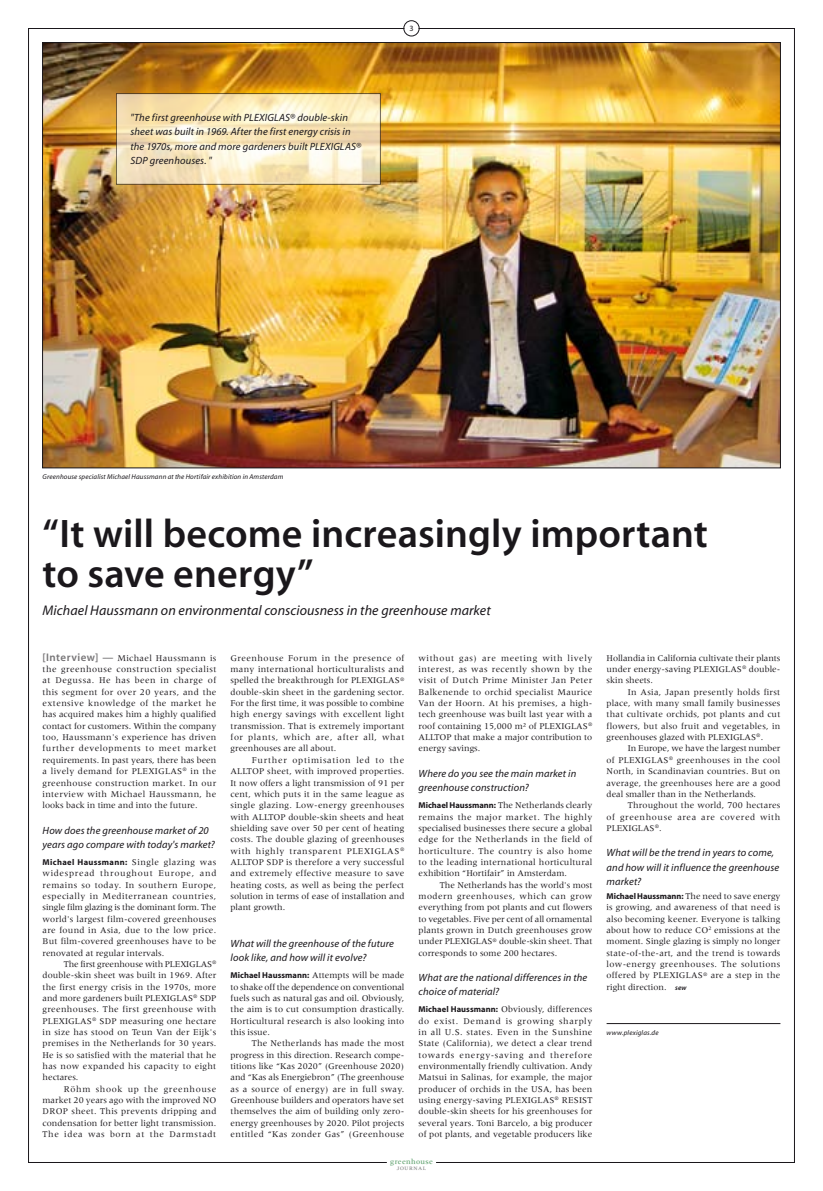
<style>
.page{position:relative;width:823px;height:1191px;background:#fff}
.page>*{position:absolute;margin:0;border:0;box-sizing:border-box;transform-origin:0 0}
.t1{font:40px/40px "D Myriad Sm Bd";color:#1a171b}
.t2{font:14px "D Myriad Rg It";letter-spacing:.005em;color:#1a171b}
.t3{font:10.5px/14.2px "D Myriad Rg It";letter-spacing:.01em;color:#1a171b}
.t4{font:8.5px/11.3px "D Meridien Rg";letter-spacing:.005em;color:#1a171b;text-align:justify}
.t5{font:8.5px "D Myriad Bd";letter-spacing:.04em;color:#1a171b}
.t6{font:7px "D Myriad Rg It";letter-spacing:.02em;color:#1a171b}
.t7{font:7px "D Meridien Md";letter-spacing:.045em;color:#62a371}
.t8{font:5px "D Meridien Md";color:#878889}
.s1{font-family:"D Myriad Sm Bd";font-size:11px;color:#767476}
.s2{font-family:"D Meridien Rg"}
.s3{font-family:"D Myriad Bd"}
.s4{font-family:"D Myriad Sm Bd It";font-size:7px}
</style>
<div class="page">
<div style="left:403px;top:21px;width:16px;height:15px;border:1px solid #1a171b;border-radius:50%"></div>
<svg style="left:28px;top:28px;width:376px;height:1134px"></svg>
<img style="left:44px;top:44px;width:734px;height:422px">
<svg style="left:118px;top:95px;width:260px;height:87px;background:#f7e8c1"></svg>
<hr style="left:606px;top:1023px;width:174px;height:1px;background:#1a171b">
<p class="t3" style="left:130px;top:111px;width:232px">"The first greenhouse with PLEXIGLAS® double-skin sheet was built in 1969. After the first energy crisis in the 1970s, more and more gardeners built PLEXIGLAS® SDP greenhouses. "</p>
<p class="t6" style="left:43px;top:473px;width:242px">Greenhouse specialist Michael Haussmann at the Hortifair exhibition in Amsterdam</p>
<h1 class="t1" style="left:43px;top:515px;width:666px">“It will become increasingly important to save energy”</h1>
<h2 class="t2" style="left:43px;top:604px;width:449px">Michael Haussmann on environmental consciousness in the greenhouse market</h2>
<p class="t4" style="left:43px;top:652px;width:175px"><span class="s1">[Interview] —</span> Michael Haussmann is the greenhouse construction specialist at Degussa. He has been in charge of this segment for over 20 years, and the extensive knowledge of the market he has acquired makes him a highly qualified contact for customers. Within the company too, Haussmann's experience has driven further developments to meet market requirements. In past years, there has been a lively demand for PLEXIGLAS<sup>®</sup> in the greenhouse construction market. In our interview with Michael Haussmann, he looks back in time and into the future.</p>
<p class="t3" style="left:43px;top:823px;width:174px">How does the greenhouse market of 20 years ago compare with today's market?</p>
<p class="t5" style="left:43px;top:857px;width:175px">Michael Haussmann: <span class="s2">Single glazing was</span></p>
<p class="t4" style="left:43px;top:867px;width:175px">widespread throughout Europe, and remains so today. In southern Europe, especially in Mediterranean countries, single film glazing is the dominant form. The world's largest film-covered greenhouses are found in Asia, due to the low price.<br>But film-covered greenhouses have to be renovated at regular intervals.</p>
<p class="t4" style="left:43px;top:958px;width:175px;text-indent:21px">The first greenhouse with PLEXIGLAS<sup>® </sup>double-skin sheet was built in 1969. After the first energy crisis in the 1970s, more and more gardeners built PLEXIGLAS<sup>®</sup> SDP greenhouses. The first greenhouse with PLEXIGLAS<sup>®</sup> SDP measuring one hectare in size has stood on Teun Van der Eijk's premises in the Netherlands for 30 years.<br>He is so satisfied with the material that he has now expanded his capacity to eight hectares.</p>
<p class="t4" style="left:43px;top:1083px;width:175px;text-indent:21px">Röhm shook up the greenhouse market 20 years ago with the improved NO DROP sheet. This prevents dripping and condensation for better light transmission.<br>The idea was born at the Darmstadt</p>
<p class="t4" style="left:230px;top:652px;width:175px">Greenhouse Forum in the presence of many international horticulturalists and spelled the breakthrough for PLEXIGLAS<sup>® </sup>double-skin sheet in the gardening sector.<br>For the first time, it was possible to combine high energy savings with excellent light transmission. That is extremely important for plants, which are, after all, what greenhouses are all about.</p>
<p class="t4" style="left:230px;top:754px;width:175px;text-indent:21px">Further optimisation led to the ALLTOP sheet, with improved properties.<br>It now offers a light transmission of 91 per cent, which puts it in the same league as single glazing. Low-energy greenhouses with ALLTOP double-skin sheets and heat shielding save over 50 per cent of heating costs. The double glazing of greenhouses with highly transparent PLEXIGLAS<sup>® </sup>ALLTOP SDP is therefore a very successful and extremely effective measure to save heating costs, as well as being the perfect solution in terms of ease of installation and plant growth.</p>
<p class="t3" style="left:230px;top:937px;width:165px">What will the greenhouse of the future look like, and how will it evolve?</p>
<p class="t4" style="left:230px;top:969px;width:175px"><span class="s3">Michael Haussmann:</span> Attempts will be made to shake off the dependence on conventional fuels such as natural gas and oil. Obviously, the aim is to cut consumption drastically.<br>Horticultural research is also looking into this issue.</p>
<p class="t4" style="left:230px;top:1037px;width:175px;text-align:left;text-indent:21px">The Netherlands has made the most progress in this direction. Research compe&shy;titions like “Kas 2020” (Greenhouse 2020) and “Kas als Energiebron” (The greenhouse as a source of energy) are in full sway.<br>Greenhouse builders and operators have set themselves the aim of building only zero&shy;energy greenhouses by 2020. Pilot projects entitled “Kas zonder Gas” (Greenhouse</p>
<p class="t4" style="left:418px;top:652px;width:175px">without gas) are meeting with lively interest, as was recently shown by the visit of Dutch Prime Minister Jan Peter Balkenende to orchid specialist Maurice Van der Hoorn. At his premises, a high&shy;tech greenhouse was built last year with a roof containing 15,000 m² of PLEXIGLAS<sup>® </sup>ALLTOP that make a major contribution to energy savings.</p>
<p class="t3" style="left:418px;top:767px;width:159px">Where do you see the main market in greenhouse construction?</p>
<p class="t4" style="left:418px;top:799px;width:175px"><span class="s3">Michael Haussmann:</span> The Netherlands clearly remains the major market. The highly specialised businesses there secure a global edge for the Netherlands in the field of horticulture. The country is also home to the leading international horticultural exhibition “Hortifair” in Amsterdam.</p>
<p class="t4" style="left:418px;top:879px;width:175px;text-indent:21px">The Netherlands has the world's most modern greenhouses, which can grow everything from pot plants and cut flowers to vegetables. Five per cent of all ornamental plants grown in Dutch greenhouses grow under PLEXIGLAS<sup>®</sup> double-skin sheet. That corresponds to some 200 hectares.</p>
<p class="t3" style="left:418px;top:971px;width:170px">What are the national differences in the choice of material?</p>
<p class="t4" style="left:418px;top:1003px;width:175px"><span class="s3">Michael Haussmann:</span> Obviously, differences do exist. Demand is growing sharply in all U.S. states. Even in the Sunshine State (California), we detect a clear trend towards energy-saving and therefore environmentally friendly cultivation. Andy Matsui in Salinas, for example, the major producer of orchids in the USA, has been using energy-saving PLEXIGLAS<sup>®</sup> RESIST double-skin sheets for his greenhouses for several years. Toni Barcelo, a big producer of pot plants, and vegetable producers like</p>
<p class="t4" style="left:606px;top:652px;width:175px">Hollandia in California cultivate their plants under energy-saving PLEXIGLAS<sup>®</sup> double&shy;skin sheets.</p>
<p class="t4" style="left:606px;top:686px;width:175px;text-indent:21px">In Asia, Japan presently holds first place, with many small family businesses that cultivate orchids, pot plants and cut flowers, but also fruit and vegetables, in greenhouses glazed with PLEXIGLAS<sup>®</sup>.</p>
<p class="t4" style="left:606px;top:743px;width:175px;text-indent:21px">In Europe, we have the largest number of PLEXIGLAS<sup>®</sup> greenhouses in the cool North, in Scandinavian countries. But on average, the greenhouses here are a good deal smaller than in the Netherlands.</p>
<p class="t4" style="left:606px;top:799px;width:175px;text-indent:21px">Throughout the world, 700 hectares of greenhouse area are covered with PLEXIGLAS<sup>®</sup>.</p>
<p class="t3" style="left:606px;top:846px;width:174px">What will be the trend in years to come, and how will it influence the greenhouse market?</p>
<p class="t4" style="left:606px;top:890px;width:175px"><span class="s3">Michael Haussmann:</span> The need to save energy is growing, and awareness of that need is also becoming keener. Everyone is talking about how to reduce CO<sup>2</sup> emissions at the moment. Single glazing is simply no longer state-of-the-art, and the trend is towards low-energy greenhouses. The solutions offered by PLEXIGLAS<sup>®</sup> are a step in the right direction. <span class="s4">sew</span></p>
<p class="t6" style="left:606px;top:1029px;width:54px">www.plexiglas.de</p>
<p class="t7" style="left:390px;top:1157px;width:44px">greenhouse</p>
<p class="t8" style="left:396px;top:1165px;width:6px">JOURNAL</p>
</div>
